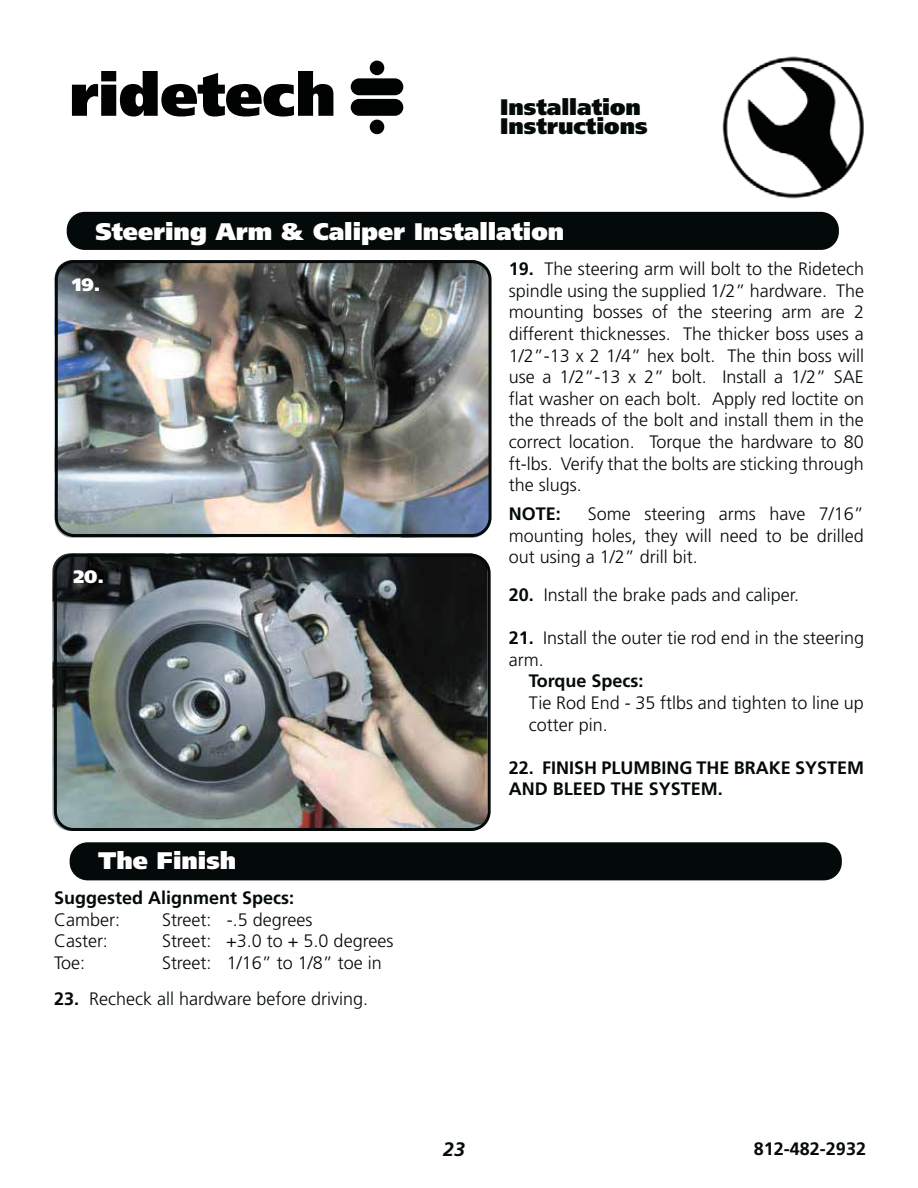
<style>
.page{position:relative;width:918px;height:1188px;background:#fff}
.page>*{position:absolute;margin:0;border:0;box-sizing:border-box;transform-origin:0 0}
.t1{font:900 24px "Frutiger LT Pro";color:#fff}
.t2{font:900 22.5px/19.5px "Frutiger LT Pro";color:#040909}
.t3{font:italic 700 19.5px "Frutiger LT Pro";color:#040909}
.t4{font:300 18px/21.6px "Frutiger LT Pro";color:#040909;text-align:justify}
.t5{font:700 18px/21.6px "Frutiger LT Pro";color:#040909}
.t6{font:900 18px "Frutiger LT Pro";color:#fff}
.s1{font-weight:700}
</style>
<div class="page">
<img style="left:722px;top:56px;width:142px;height:143px">
<svg style="left:72px;top:71px;width:261px;height:46px"></svg>
<div style="left:351px;top:78px;width:52px;height:17px;background:#010202;border-radius:8px"></div>
<div style="left:351px;top:99px;width:52px;height:17px;background:#010202;border-radius:8px"></div>
<div style="left:370px;top:61px;width:14px;height:14px;background:#010202;border-radius:50%"></div>
<div style="left:370px;top:120px;width:14px;height:14px;background:#010202;border-radius:50%"></div>
<img style="left:52px;top:553px;width:436px;height:278px;border-radius:18px">
<img style="left:55px;top:260px;width:435px;height:278px;border-radius:18px">
<div style="left:67px;top:212px;width:772px;height:38px;background:#040909;border-radius:18px"></div>
<div style="left:55px;top:260px;width:437px;height:277px;border:3px solid #040909;border-radius:18px"></div>
<div style="left:54px;top:554px;width:437px;height:277px;border:3px solid #040909;border-radius:18px"></div>
<div style="left:70px;top:842px;width:772px;height:38px;background:#040909;border-radius:18px"></div>
<p class="t2" style="left:500px;top:98px;width:149px">Installation<br>Instructions</p>
<h1 class="t1" style="left:95px;top:221px;width:470px">Steering Arm &amp; Caliper Installation</h1>
<p class="t6" style="left:72px;top:277px;width:30px">19.</p>
<p class="t6" style="left:74px;top:569px;width:32px">20.</p>
<h1 class="t1" style="left:98px;top:851px;width:139px">The Finish</h1>
<p class="t5" style="left:54px;top:888px;width:242px">Suggested Alignment Specs:</p>
<p class="t4" style="left:54px;top:909px;width:68px">Camber:</p>
<p class="t4" style="left:162px;top:909px;width:152px">Street: -.5 degrees</p>
<p class="t4" style="left:54px;top:931px;width:55px">Caster:</p>
<p class="t4" style="left:162px;top:931px;width:233px">Street: +3.0 to + 5.0 degrees</p>
<p class="t4" style="left:54px;top:953px;width:33px">Toe:</p>
<p class="t4" style="left:162px;top:953px;width:221px">Street: 1/16” to 1/8” toe in</p>
<p class="t4" style="left:54px;top:989px;width:316px"><span class="s1">23.</span> Recheck all hardware before driving.</p>
<p class="t4" style="left:509px;top:259px;width:357px"><span class="s1">19.</span> The steering arm will bolt to the Ridetech spindle using the supplied 1/2” hardware. The mounting bosses of the steering arm are 2 different thicknesses. The thicker boss uses a 1/2”-13 x 2 1/4” hex bolt. The thin boss will use a 1/2”-13 x 2” bolt. Install a 1/2” SAE flat washer on each bolt. Apply red loctite on the threads of the bolt and install them in the correct location. Torque the hardware to 80 ft-lbs. Verify that the bolts are sticking through the slugs.</p>
<p class="t5" style="left:509px;top:504px;width:54px">NOTE:</p>
<p class="t4" style="left:509px;top:504px;width:357px;text-indent:79px">Some steering arms have 7/16” mounting holes, they will need to be drilled out using a 1/2” drill bit.</p>
<p class="t4" style="left:509px;top:585px;width:292px"><span class="s1">20.</span> Install the brake pads and caliper.</p>
<p class="t4" style="left:509px;top:628px;width:357px"><span class="s1">21.</span> Install the outer tie rod end in the steering arm.</p>
<p class="t5" style="left:529px;top:671px;width:116px">Torque Specs:</p>
<p class="t4" style="left:529px;top:693px;width:337px">Tie Rod End - 35 ftlbs and tighten to line up cotter pin.</p>
<p class="t5" style="left:509px;top:758px;width:357px">22. FINISH PLUMBING THE BRAKE SYSTEM<br>AND BLEED THE SYSTEM.</p>
<p class="t3" style="left:443px;top:1141px;width:23px">23</p>
<p class="t5" style="left:754px;top:1139px;width:114px">812-482-2932</p>
</div>
